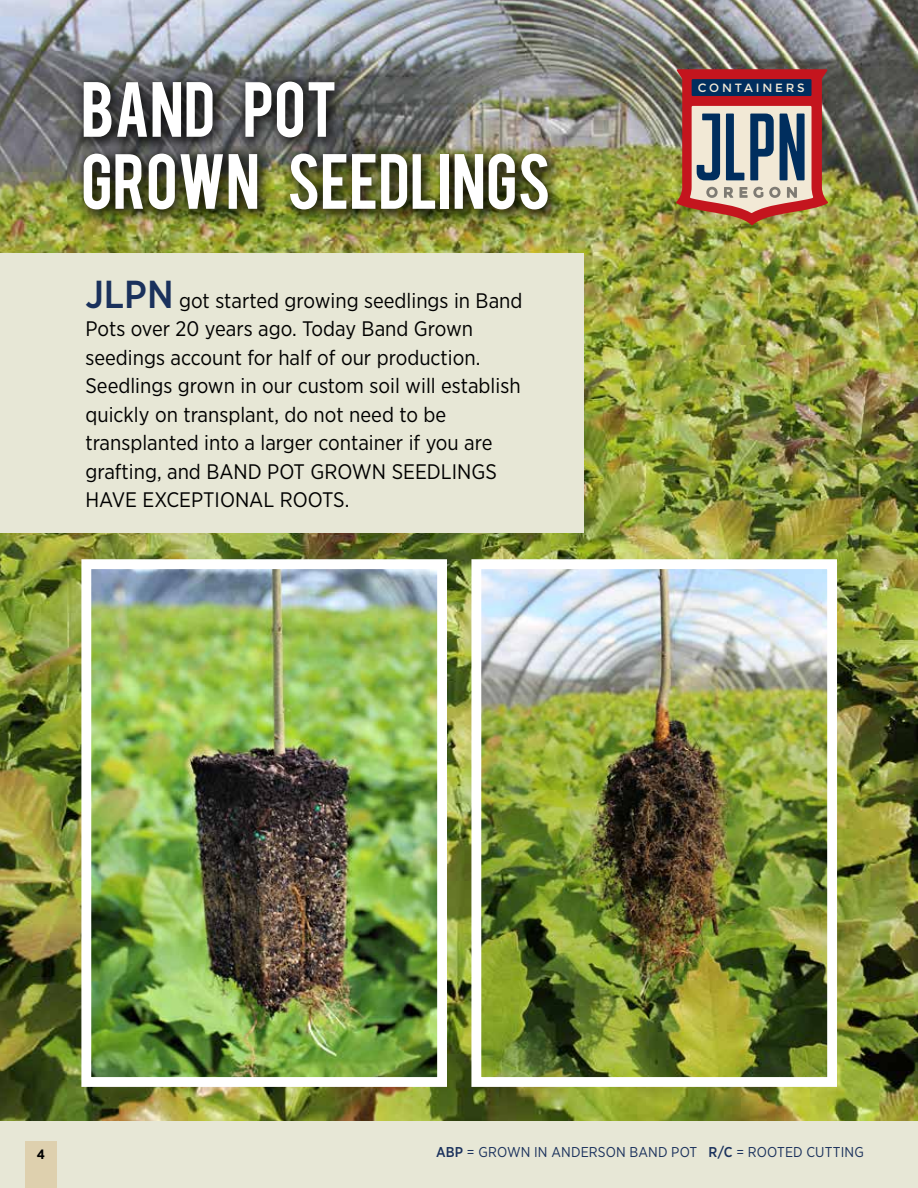
<style>
.page{position:relative;width:918px;height:1188px;background:#e7e7d6}
.page>*{position:absolute;margin:0;border:0;box-sizing:border-box;transform-origin:0 0}
.t1{font:63px/72px "Wearetrippin Display";color:#fff}
.t2{font:21px/28.5px "Gotham Narrow";color:#000}
.t3{font:14.25px "Gotham Narrow";letter-spacing:.01em;color:#1a315c}
.t4{font:700 13.5px "Gotham Narrow";color:#000}
.t5{font:12px "Montserrat";letter-spacing:.235em;color:#f2e9d6}
.s1{font-weight:500;font-size:39px;color:#1a315c}
.s2{font-weight:500}
</style>
<div class="page">
<div style="left:25px;top:1141px;width:32px;height:47px;background:#ded0ae"></div>
<img style="left:0;top:0;width:918px;height:1121px">
<svg style="left:676px;top:69px;width:152px;height:156px"></svg>
<div style="left:73px;top:72px;width:492px;height:155px;background:#000;opacity:.75"></div>
<img style="left:92px;top:570px;width:344px;height:506px">
<div style="left:81px;top:559px;width:366px;height:528px;border:10px solid #fff"></div>
<img style="left:482px;top:570px;width:344px;height:506px">
<div style="left:471px;top:559px;width:366px;height:528px;border:10px solid #fff"></div>
<div style="left:0;top:254px;width:583px;height:279px;background:#e7e7d6"></div>
<h1 class="t1" style="left:81px;top:74px;width:471px">BAND POT<br>GROWN SEEDLINGS</h1>
<p class="t2" style="left:85px;top:286px;width:439px"><span class="s1">JLPN</span> got started growing seedlings in Band Pots over 20 years ago. Today Band Grown seedings account for half of our production.<br>Seedlings grown in our custom soil will establish quickly on transplant, do not need to be transplanted into a larger container if you are grafting, and BAND POT GROWN SEEDLINGS HAVE EXCEPTIONAL ROOTS.</p>
<p class="t5" style="left:698px;top:81px;width:108px">CONTAINERS</p>
<p class="t4" style="left:37px;top:1145px;width:10px">4</p>
<p class="t3" style="left:436px;top:1143px;width:429px"><span class="s2">ABP</span> = GROWN IN ANDERSON BAND POT <span class="s2">R/C</span> = ROOTED CUTTING</p>
</div>
